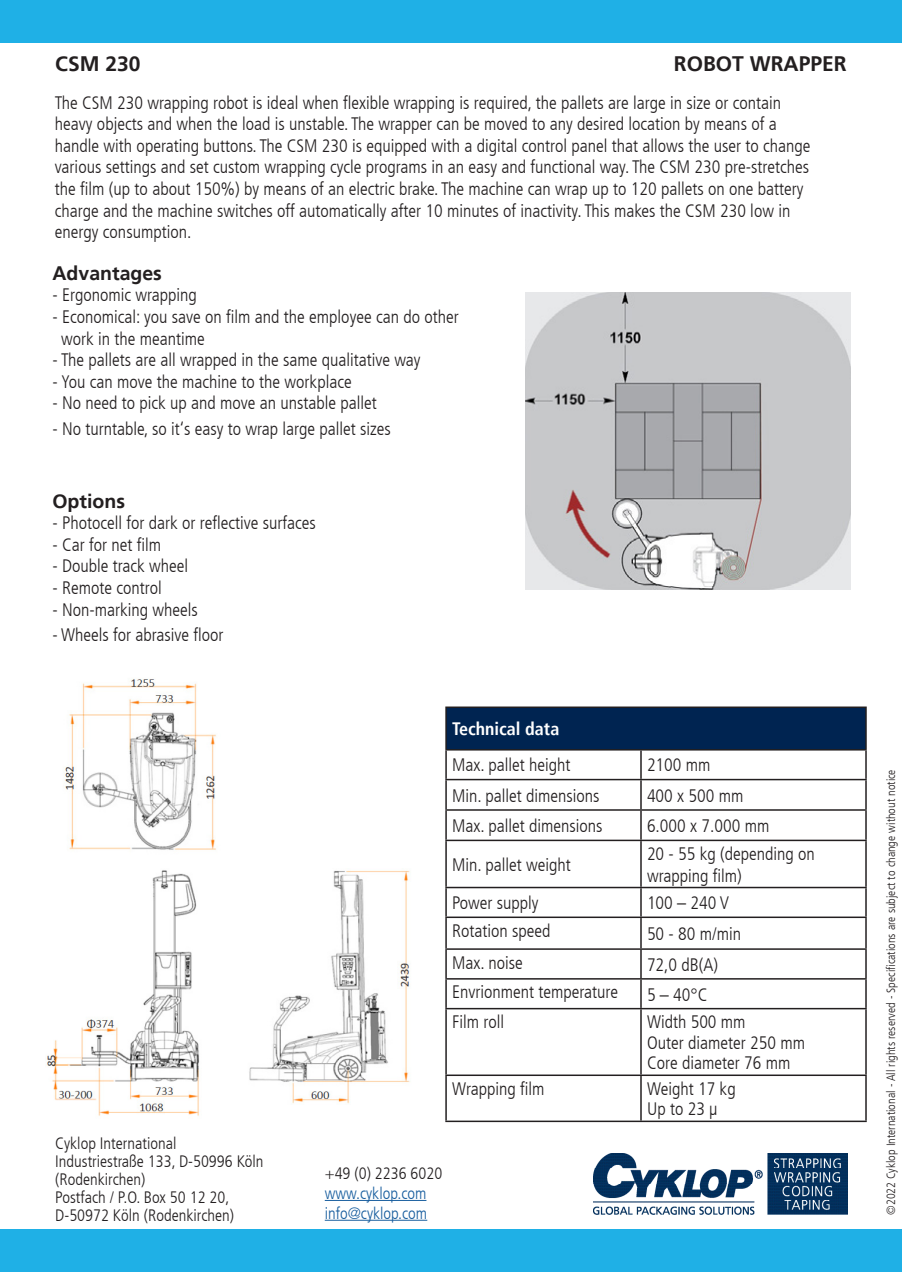
<style>
.page{position:relative;width:902px;height:1272px;background:#fff}
.page>*{position:absolute;margin:0;border:0;box-sizing:border-box;transform-origin:0 0}
.t1{font:700 21px "Frutiger LT";color:#231f20}
.t2{font:700 19.5px "Frutiger LT";color:#231f20}
.techDat_Tabelle{font:300 condensed 18px/21.6px "Frutiger LT";color:#231f20}
.t3{font:700 condensed 18px "Frutiger LT";color:#fff}
.t4{font:300 condensed 16.5px/18px "Frutiger LT";color:#231f20}
.t5{font:300 condensed 16.5px "Frutiger LT";color:#175d9e}
.Copy_Image{font:300 condensed 12px "Frutiger LT";color:#231f20}
</style>
<div class="page">
<div style="left:0;top:1229px;width:901px;height:42px;background:#1fb0e6"></div>
<div style="left:0;top:0;width:901px;height:43px;background:#1fb0e6"></div>
<img style="left:593px;top:1153px;width:254px;height:61px">
<hr style="left:325px;top:1199px;width:101px;height:1px;background:#175d9e">
<hr style="left:325px;top:1219px;width:102px;height:1px;background:#175d9e">
<div style="left:446px;top:707px;width:419px;height:42px;background:#002451"></div>
<hr style="left:445px;top:706px;width:196px;height:2px;background:#231f20">
<hr style="left:445px;top:708px;width:2px;height:41px;background:#231f20">
<hr style="left:641px;top:706px;width:225px;height:2px;background:#231f20">
<hr style="left:865px;top:708px;width:1px;height:41px;background:#231f20">
<hr style="left:445px;top:749px;width:196px;height:1px;background:#231f20">
<hr style="left:445px;top:750px;width:2px;height:28px;background:#231f20">
<hr style="left:641px;top:749px;width:225px;height:1px;background:#231f20">
<hr style="left:445px;top:778px;width:196px;height:2px;background:#231f20">
<hr style="left:445px;top:780px;width:2px;height:29px;background:#231f20">
<hr style="left:641px;top:778px;width:225px;height:2px;background:#231f20">
<hr style="left:445px;top:809px;width:196px;height:1px;background:#231f20">
<hr style="left:445px;top:810px;width:2px;height:29px;background:#231f20">
<hr style="left:641px;top:809px;width:225px;height:1px;background:#231f20">
<svg style="left:640px;top:750px;width:1px;height:89px"></svg>
<svg style="left:865px;top:750px;width:1px;height:89px"></svg>
<hr style="left:445px;top:839px;width:196px;height:2px;background:#231f20">
<hr style="left:445px;top:841px;width:2px;height:45px;background:#231f20">
<hr style="left:641px;top:839px;width:225px;height:2px;background:#231f20">
<hr style="left:640px;top:841px;width:1px;height:45px;background:#231f20">
<hr style="left:865px;top:841px;width:1px;height:45px;background:#231f20">
<hr style="left:445px;top:886px;width:196px;height:2px;background:#231f20">
<hr style="left:445px;top:888px;width:2px;height:28px;background:#231f20">
<hr style="left:641px;top:886px;width:225px;height:2px;background:#231f20">
<svg style="left:640px;top:888px;width:1px;height:28px"></svg>
<svg style="left:865px;top:888px;width:1px;height:28px"></svg>
<hr style="left:445px;top:916px;width:196px;height:2px;background:#231f20">
<hr style="left:445px;top:918px;width:2px;height:30px;background:#231f20">
<hr style="left:641px;top:916px;width:225px;height:2px;background:#231f20">
<hr style="left:640px;top:918px;width:1px;height:30px;background:#231f20">
<hr style="left:865px;top:918px;width:1px;height:30px;background:#231f20">
<hr style="left:445px;top:948px;width:196px;height:1px;background:#231f20">
<hr style="left:445px;top:949px;width:2px;height:29px;background:#231f20">
<hr style="left:641px;top:948px;width:225px;height:1px;background:#231f20">
<hr style="left:445px;top:978px;width:196px;height:1px;background:#231f20">
<hr style="left:445px;top:979px;width:2px;height:28px;background:#231f20">
<hr style="left:641px;top:978px;width:225px;height:1px;background:#231f20">
<svg style="left:640px;top:949px;width:1px;height:58px"></svg>
<svg style="left:865px;top:949px;width:1px;height:58px"></svg>
<hr style="left:445px;top:1007px;width:196px;height:2px;background:#231f20">
<hr style="left:445px;top:1009px;width:2px;height:65px;background:#231f20">
<hr style="left:641px;top:1007px;width:225px;height:2px;background:#231f20">
<hr style="left:640px;top:1009px;width:1px;height:65px;background:#231f20">
<hr style="left:865px;top:1009px;width:1px;height:65px;background:#231f20">
<hr style="left:445px;top:1074px;width:196px;height:1px;background:#231f20">
<hr style="left:445px;top:1075px;width:2px;height:45px;background:#231f20">
<hr style="left:641px;top:1074px;width:225px;height:1px;background:#231f20">
<hr style="left:640px;top:1075px;width:1px;height:45px;background:#231f20">
<hr style="left:865px;top:1075px;width:1px;height:45px;background:#231f20">
<hr style="left:445px;top:1120px;width:196px;height:2px;background:#231f20">
<hr style="left:641px;top:1120px;width:225px;height:2px;background:#231f20">
<img style="left:46px;top:679px;width:364px;height:437px">
<img style="left:525px;top:292px;width:325px;height:297px">
<p class="t1" style="left:55px;top:51px;width:87px">CSM 230</p>
<p class="techDat_Tabelle" style="left:55px;top:92px;width:727px">The CSM 230 wrapping robot is ideal when flexible wrapping is required, the pallets are large in size or contain</p>
<p class="techDat_Tabelle" style="left:55px;top:113px;width:757px">heavy objects and when the load is unstable. The wrapper can be moved to any desired location by means of a handle with operating buttons. The CSM 230 is equipped with a digital control panel that allows the user to change various settings and set custom wrapping cycle programs in an easy and functional way. The CSM 230 pre-stretches the film (up to about 150%) by means of an electric brake. The machine can wrap up to 120 pallets on one battery charge and the machine switches off automatically after 10 minutes of inactivity. This makes the CSM 230 low in energy consumption.</p>
<p class="t2" style="left:52px;top:261px;width:111px">Advantages</p>
<p class="techDat_Tabelle" style="left:52px;top:284px;width:146px">- Ergonomic wrapping</p>
<p class="techDat_Tabelle" style="left:52px;top:306px;width:408px">- Economical: you save on film and the employee can do other</p>
<p class="techDat_Tabelle" style="left:61px;top:328px;width:145px">work in the meantime</p>
<p class="techDat_Tabelle" style="left:52px;top:349px;width:369px">- The pallets are all wrapped in the same qualitative way</p>
<p class="techDat_Tabelle" style="left:52px;top:371px;width:301px">- You can move the machine to the workplace</p>
<p class="techDat_Tabelle" style="left:52px;top:392px;width:326px">- No need to pick up and move an unstable pallet</p>
<p class="techDat_Tabelle" style="left:52px;top:418px;width:340px">- No turntable, so it‘s easy to wrap large pallet sizes</p>
<p class="t1" style="left:673px;top:51px;width:174px">ROBOT WRAPPER</p>
<p class="t2" style="left:52px;top:489px;width:74px">Options</p>
<p class="techDat_Tabelle" style="left:52px;top:512px;width:265px">- Photocell for dark or reflective surfaces</p>
<p class="techDat_Tabelle" style="left:52px;top:534px;width:110px">- Car for net film</p>
<p class="techDat_Tabelle" style="left:52px;top:555px;width:137px">- Double track wheel</p>
<p class="techDat_Tabelle" style="left:52px;top:577px;width:111px">- Remote control</p>
<p class="techDat_Tabelle" style="left:52px;top:599px;width:147px">- Non-marking wheels</p>
<p class="techDat_Tabelle" style="left:52px;top:624px;width:173px">- Wheels for abrasive floor</p>
<p class="t4" style="left:55px;top:1134px;width:123px">Cyklop International</p>
<p class="t4" style="left:55px;top:1152px;width:210px">Industriestraße 133, D-50996 Köln (Rodenkirchen)</p>
<p class="t4" style="left:55px;top:1188px;width:180px">Postfach / P.O. Box 50 12 20,<br>D-50972 Köln (Rodenkirchen)</p>
<p class="t3" style="left:452px;top:718px;width:109px">Technical data</p>
<p class="techDat_Tabelle" style="left:452px;top:754px;width:120px">Max. pallet height</p>
<p class="techDat_Tabelle" style="left:647px;top:754px;width:65px">2100 mm</p>
<p class="techDat_Tabelle" style="left:452px;top:784px;width:149px">Min. pallet dimensions</p>
<p class="techDat_Tabelle" style="left:647px;top:784px;width:98px">400 x 500 mm</p>
<p class="techDat_Tabelle" style="left:452px;top:815px;width:152px">Max. pallet dimensions</p>
<p class="techDat_Tabelle" style="left:647px;top:815px;width:124px">6.000 x 7.000 mm</p>
<p class="techDat_Tabelle" style="left:452px;top:853px;width:120px">Min. pallet weight</p>
<p class="techDat_Tabelle" style="left:647px;top:843px;width:169px">20 - 55 kg (depending on</p>
<p class="techDat_Tabelle" style="left:647px;top:864px;width:96px">wrapping film)</p>
<p class="techDat_Tabelle" style="left:452px;top:892px;width:88px">Power supply</p>
<p class="techDat_Tabelle" style="left:647px;top:892px;width:84px">100 – 240 V</p>
<p class="techDat_Tabelle" style="left:452px;top:920px;width:100px">Rotation speed</p>
<p class="techDat_Tabelle" style="left:647px;top:923px;width:96px">50 - 80 m/min</p>
<p class="techDat_Tabelle" style="left:452px;top:951px;width:72px">Max. noise</p>
<p class="techDat_Tabelle" style="left:647px;top:953px;width:73px">72,0 dB(A)</p>
<p class="techDat_Tabelle" style="left:452px;top:981px;width:168px">Envrionment temperature</p>
<p class="techDat_Tabelle" style="left:647px;top:983px;width:62px">5 – 40°C</p>
<p class="techDat_Tabelle" style="left:452px;top:1011px;width:54px">Film roll</p>
<p class="techDat_Tabelle" style="left:647px;top:1011px;width:100px">Width 500 mm</p>
<p class="techDat_Tabelle" style="left:647px;top:1031px;width:159px">Outer diameter 250 mm</p>
<p class="techDat_Tabelle" style="left:647px;top:1052px;width:145px">Core diameter 76 mm</p>
<p class="techDat_Tabelle" style="left:452px;top:1077px;width:94px">Wrapping film</p>
<p class="techDat_Tabelle" style="left:647px;top:1077px;width:90px">Weight 17 kg</p>
<p class="techDat_Tabelle" style="left:647px;top:1098px;width:72px">Up to 23 µ</p>
<p class="t4" style="left:325px;top:1164px;width:119px">+49 (0) 2236 6020</p>
<p class="t5" style="left:325px;top:1183px;width:103px">www.cyklop.com</p>
<p class="t5" style="left:325px;top:1203px;width:104px">info@cyklop.com</p>
<p class="Copy_Image" style="left:884px;top:1214px;width:447px;rotate:-90deg">©2022 Cyklop International - All rights reserved - Specifications are subject to change without notice</p>
</div>
